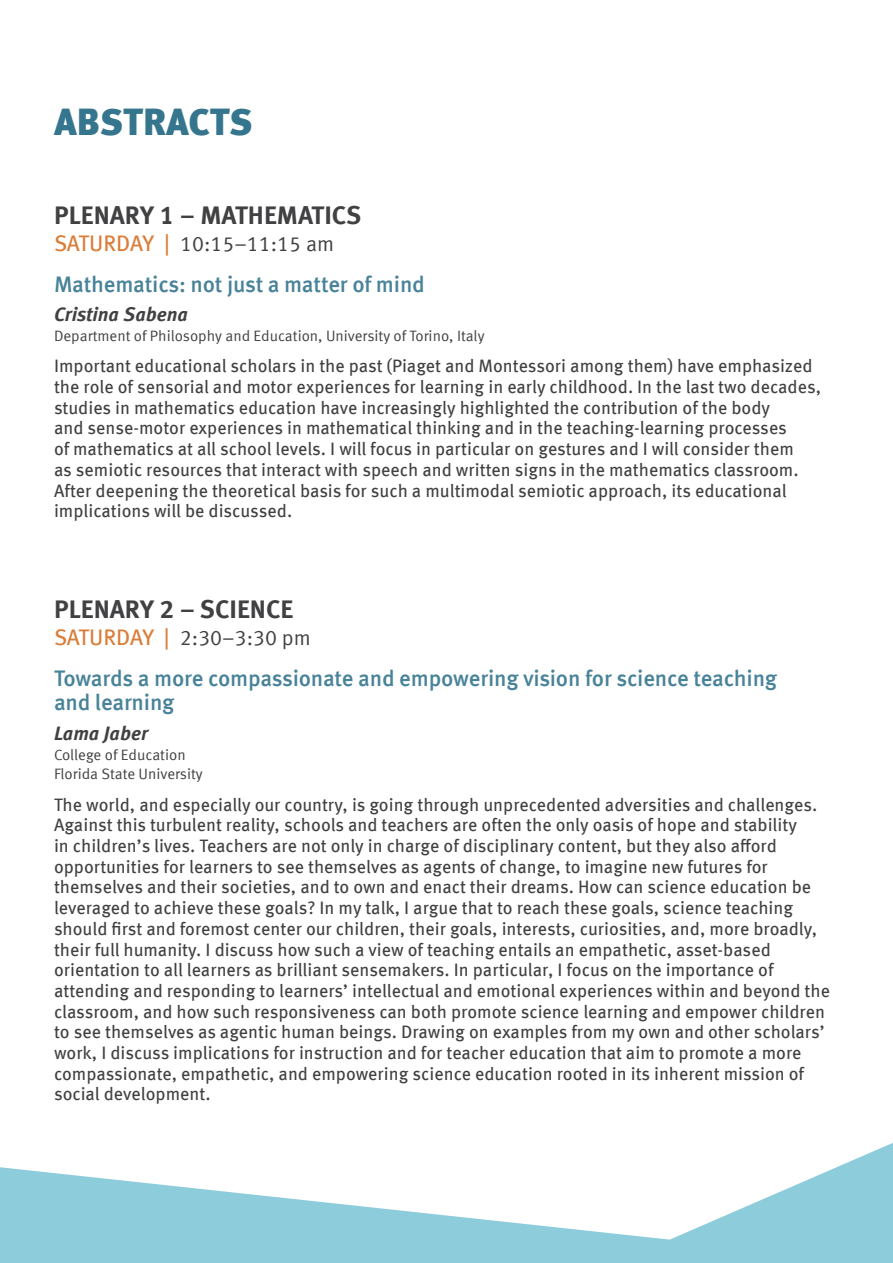
<style>
.page{position:relative;width:893px;height:1263px;background:#fff}
.page>*{position:absolute;margin:0;border:0;box-sizing:border-box;transform-origin:0 0}
.t1{font:900 37.5px "Meta Offc Pro";color:#35758e}
.t2{font:700 25.5px "Meta Offc Pro";color:#414042}
.t3{font:500 22.5px/24px "Meta Offc Pro";letter-spacing:-.01em;color:#498399}
.t4{font:21px "Meta Offc Pro Norm";color:#414042}
.t5{font:italic 700 19.5px "Meta Offc Pro";color:#414042}
.t6{font:18px/20.7px "Meta Offc Pro";color:#414042}
.t7{font:15px/19.5px "Meta Offc Pro Norm";color:#414042}
.s1{font-family:"Meta Offc Pro";font-size:22.5px;color:#d97d38}
</style>
<div class="page">
<svg style="left:0;top:1143px;width:893px;height:120px;fill:#8dccdb"></svg>
<h1 class="t1" style="left:54px;top:92px;width:200px">ABSTRACTS</h1>
<h2 class="t2" style="left:54px;top:195px;width:309px">PLENARY 1 – MATHEMATICS</h2>
<p class="t4" style="left:54px;top:227px;width:282px"><span class="s1">SATURDAY |</span> 10:15–11:15 am</p>
<p class="t3" style="left:54px;top:270px;width:373px">Mathematics: not just a matter of mind</p>
<p class="t5" style="left:54px;top:299px;width:136px">Cristina Sabena</p>
<p class="t7" style="left:54px;top:325px;width:432px">Department of Philosophy and Education, University of Torino, Italy</p>
<p class="t6" style="left:54px;top:355px;width:768px">Important educational scholars in the past (Piaget and Montessori among them) have emphasized the role of sensorial and motor experiences for learning in early childhood In. the last two decades, studies in mathematics education have increasingly highlighted the contribution of the body<br>and sense-motor experiences in mathematical thinking and in the teaching-learning processes<br>of mathematics at all school levels I. will focus in particular on gestures and I will consider them<br>as semiotic resources that interact with speech and written signs in the mathematics classroom.<br>After deepening the theoretical basis for such a multimodal semiotic approach, its educational implications will be discussed.</p>
<h2 class="t2" style="left:54px;top:589px;width:241px">PLENARY 2 – SCIENCE</h2>
<p class="t4" style="left:54px;top:622px;width:258px"><span class="s1">SATURDAY |</span> 2:30–3:30 pm</p>
<p class="t3" style="left:54px;top:665px;width:725px">Towards a more compassionate and empowering vision for science teaching and learning</p>
<p class="t5" style="left:54px;top:718px;width:96px">Lama Jaber</p>
<p class="t7" style="left:54px;top:744px;width:150px">College of Education<br>Florida State University</p>
<p class="t6" style="left:54px;top:793px;width:778px">The world, and especially our country is, going through unprecedented adversities and challenges.<br>Against this turbulent reality, schools and teachers are often the only oasis of hope and stability<br>in children s’ lives. Teachers are not only in charge of disciplinary content, but they also afford opportunities for learners to see themselves as agents of change to, imagine new futures for themselves and their societies, and to own and enact their dreams. How can science education be leveraged to achieve these goals? In my talk I, argue that to reach these goals, science teaching should first and foremost center our children, their goals, interests, curiosities, and, more broadly, their full humanity I. discuss how such a view of teaching entails an empathetic, asset-based orientation to all learners as brilliant sensemakers In. particular I, focus on the importance of attending and responding to learners’ intellectual and emotional experiences within and beyond the classroom, and how such responsiveness can both promote science learning and empower children to see themselves as agentic human beings. Drawing on examples from my own and other scholars‘ work I, discuss implications for instruction and for teacher education that aim to promote a more compassionate, empathetic, and empowering science education rooted in its inherent mission of social development.</p>
</div>
